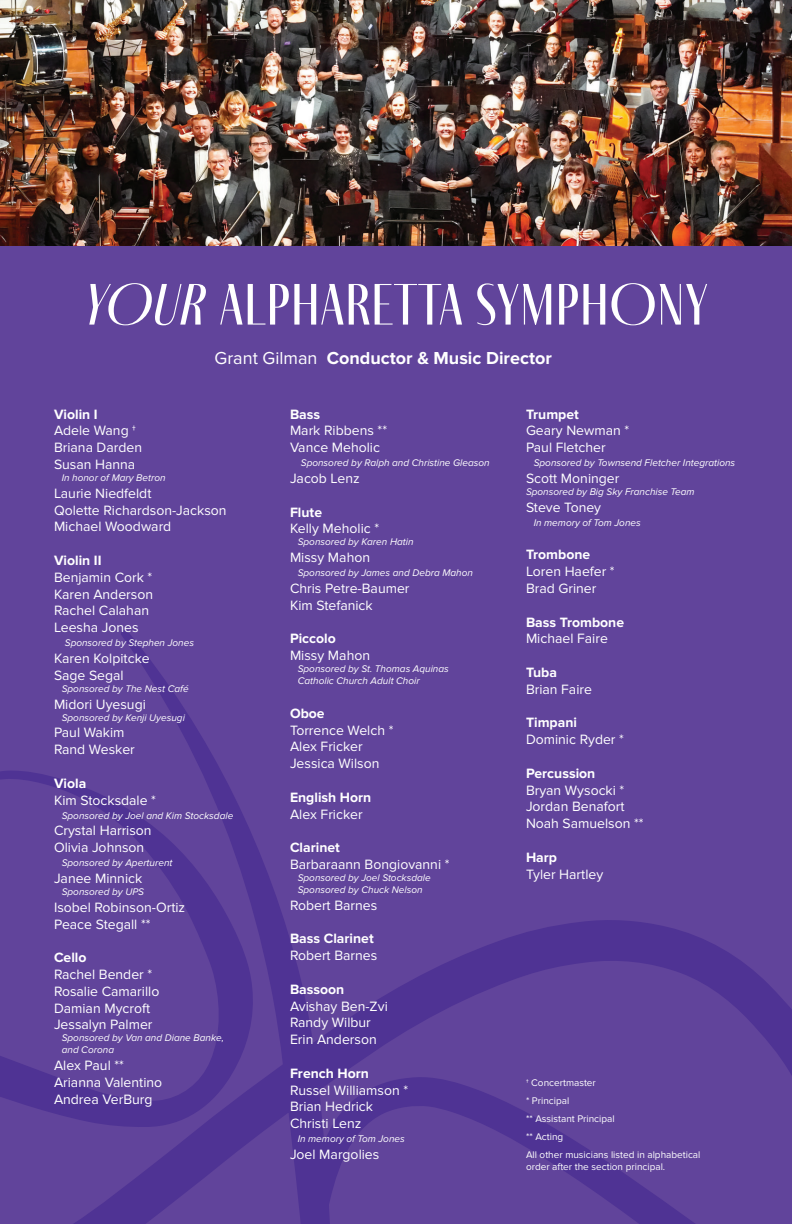
<style>
.page{position:relative;width:792px;height:1224px;background:#61449b}
.page>*{position:absolute;margin:0;border:0;box-sizing:border-box;transform-origin:0 0}
.t1{font:60px "Fino Sans";color:#fff}
.t2{font:700 18px "Proxima Nova";color:#fff}
.t3{font:14px/16.8px "Proxima Nova";color:#fff}
.t4{font:700 14px "Proxima Nova";color:#fff}
.t5{font:italic 10px/12px "Proxima Nova";color:#fff}
.t6{font:10px/18px "Proxima Nova";color:#fff}
.s1{font-style:italic}
.s2{font-weight:400}
</style>
<div class="page">
<svg style="left:0;top:630px;width:792px;height:594px"></svg>
<img style="left:0;top:0;width:792px;height:246px">
<p class="t1" style="left:84px;top:271px;width:626px"><span class="s1">YOUR</span> ALPHARETTA SYMPHONY</p>
<p class="t2" style="left:215px;top:348px;width:339px"><span class="s2">Grant Gilman</span> Conductor &amp; Music Director</p>
<p class="t4" style="left:54px;top:406px;width:45px">Violin I</p>
<p class="t3" style="left:54px;top:423px;width:84px">Adele Wang †</p>
<p class="t3" style="left:54px;top:439px;width:90px">Briana Darden<br>Susan Hanna</p>
<p class="t5" style="left:62px;top:472px;width:105px">In honor of Mary Betron</p>
<p class="t3" style="left:54px;top:485px;width:174px">Laurie Niedfeldt<br>Qolette Richardson-Jackson</p>
<p class="t3" style="left:54px;top:519px;width:119px">Michael Woodward</p>
<p class="t4" style="left:54px;top:552px;width:49px">Violin II</p>
<p class="t3" style="left:54px;top:569px;width:100px">Benjamin Cork *</p>
<p class="t3" style="left:54px;top:586px;width:101px">Karen Anderson</p>
<p class="t3" style="left:54px;top:603px;width:97px">Rachel Calahan</p>
<p class="t3" style="left:54px;top:619px;width:86px">Leesha Jones</p>
<p class="t5" style="left:65px;top:637px;width:131px">Sponsored by Stephen Jones</p>
<p class="t3" style="left:54px;top:650px;width:97px">Karen Kolpitcke</p>
<p class="t3" style="left:54px;top:667px;width:71px">Sage Segal</p>
<p class="t5" style="left:62px;top:683px;width:128px">Sponsored by The Nest Café</p>
<p class="t3" style="left:54px;top:696px;width:93px">Midori Uyesugi</p>
<p class="t5" style="left:62px;top:711px;width:125px">Sponsored by Kenji Uyesugi</p>
<p class="t3" style="left:54px;top:725px;width:72px">Paul Wakim</p>
<p class="t3" style="left:54px;top:741px;width:82px">Rand Wesker</p>
<p class="t4" style="left:54px;top:775px;width:34px">Viola</p>
<p class="t3" style="left:54px;top:792px;width:104px">Kim Stocksdale *</p>
<p class="t5" style="left:62px;top:809px;width:173px">Sponsored by Joel and Kim Stocksdale</p>
<p class="t3" style="left:54px;top:823px;width:99px">Crystal Harrison<br>Olivia Johnson</p>
<p class="t5" style="left:62px;top:857px;width:112px">Sponsored by Aperturent</p>
<p class="t3" style="left:54px;top:870px;width:90px">Janee Minnick</p>
<p class="t5" style="left:62px;top:886px;width:84px">Sponsored by UPS</p>
<p class="t3" style="left:54px;top:899px;width:133px">Isobel Robinson-Ortiz</p>
<p class="t3" style="left:54px;top:916px;width:98px">Peace Stegall **</p>
<p class="t4" style="left:54px;top:949px;width:34px">Cello</p>
<p class="t3" style="left:54px;top:966px;width:100px">Rachel Bender *</p>
<p class="t3" style="left:54px;top:983px;width:107px">Rosalie Camarillo</p>
<p class="t3" style="left:54px;top:1000px;width:100px">Damian Mycroft<br>Jessalyn Palmer</p>
<p class="t5" style="left:62px;top:1032px;width:164px">Sponsored by Van and Diane Banke, and Corona</p>
<p class="t3" style="left:54px;top:1057px;width:71px">Alex Paul **</p>
<p class="t3" style="left:54px;top:1074px;width:110px">Arianna Valentino<br>Andrea VerBurg</p>
<p class="t4" style="left:290px;top:406px;width:32px">Bass</p>
<p class="t3" style="left:290px;top:423px;width:99px">Mark Ribbens **</p>
<p class="t3" style="left:290px;top:439px;width:92px">Vance Meholic</p>
<p class="t5" style="left:301px;top:457px;width:190px">Sponsored by Ralph and Christine Gleason</p>
<p class="t3" style="left:290px;top:470px;width:71px">Jacob Lenz</p>
<p class="t4" style="left:290px;top:504px;width:34px">Flute</p>
<p class="t3" style="left:290px;top:521px;width:91px">Kelly Meholic *</p>
<p class="t5" style="left:298px;top:536px;width:117px">Sponsored by Karen Hatin</p>
<p class="t3" style="left:290px;top:549px;width:82px">Missy Mahon</p>
<p class="t5" style="left:298px;top:567px;width:177px">Sponsored by James and Debra Mahon</p>
<p class="t3" style="left:290px;top:580px;width:121px">Chris Petre-Baumer</p>
<p class="t3" style="left:290px;top:597px;width:84px">Kim Stefanick</p>
<p class="t4" style="left:290px;top:631px;width:47px">Piccolo</p>
<p class="t3" style="left:290px;top:647px;width:82px">Missy Mahon</p>
<p class="t5" style="left:298px;top:663px;width:153px">Sponsored by St. Thomas Aquinas<br>Catholic Church Adult Choir</p>
<p class="t4" style="left:290px;top:705px;width:36px">Oboe</p>
<p class="t3" style="left:290px;top:722px;width:105px">Torrence Welch *</p>
<p class="t3" style="left:290px;top:739px;width:74px">Alex Fricker</p>
<p class="t3" style="left:290px;top:755px;width:91px">Jessica Wilson</p>
<p class="t4" style="left:290px;top:789px;width:83px">English Horn</p>
<p class="t3" style="left:290px;top:806px;width:74px">Alex Fricker</p>
<p class="t4" style="left:290px;top:839px;width:51px">Clarinet</p>
<p class="t3" style="left:290px;top:856px;width:161px">Barbaraann Bongiovanni *</p>
<p class="t5" style="left:298px;top:872px;width:135px">Sponsored by Joel Stocksdale</p>
<p class="t5" style="left:298px;top:884px;width:126px">Sponsored by Chuck Nelson</p>
<p class="t3" style="left:290px;top:897px;width:89px">Robert Barnes</p>
<p class="t4" style="left:290px;top:931px;width:85px">Bass Clarinet</p>
<p class="t3" style="left:290px;top:947px;width:89px">Robert Barnes</p>
<p class="t4" style="left:290px;top:981px;width:56px">Bassoon</p>
<p class="t3" style="left:290px;top:998px;width:99px">Avishay Ben-Zvi</p>
<p class="t3" style="left:290px;top:1015px;width:82px">Randy Wilbur</p>
<p class="t3" style="left:290px;top:1031px;width:88px">Erin Anderson</p>
<p class="t4" style="left:290px;top:1065px;width:80px">French Horn</p>
<p class="t3" style="left:290px;top:1082px;width:120px">Russel Williamson *</p>
<p class="t3" style="left:290px;top:1099px;width:85px">Brian Hedrick</p>
<p class="t3" style="left:290px;top:1115px;width:73px">Christi Lenz</p>
<p class="t5" style="left:298px;top:1133px;width:109px">In memory of Tom Jones</p>
<p class="t3" style="left:290px;top:1146px;width:91px">Joel Margolies</p>
<p class="t4" style="left:526px;top:406px;width:54px">Trumpet</p>
<p class="t3" style="left:526px;top:423px;width:105px">Geary Newman *</p>
<p class="t3" style="left:526px;top:439px;width:81px">Paul Fletcher</p>
<p class="t5" style="left:534px;top:457px;width:203px">Sponsored by Townsend Fletcher Integrations</p>
<p class="t3" style="left:526px;top:470px;width:95px">Scott Moninger</p>
<p class="t5" style="left:526px;top:486px;width:170px">Sponsored by Big Sky Franchise Team</p>
<p class="t3" style="left:526px;top:499px;width:77px">Steve Toney</p>
<p class="t5" style="left:534px;top:517px;width:109px">In memory of Tom Jones</p>
<p class="t4" style="left:526px;top:547px;width:66px">Trombone</p>
<p class="t3" style="left:526px;top:563px;width:90px">Loren Haefer *</p>
<p class="t3" style="left:526px;top:580px;width:72px">Brad Griner</p>
<p class="t4" style="left:526px;top:614px;width:100px">Bass Trombone</p>
<p class="t3" style="left:526px;top:631px;width:83px">Michael Faire</p>
<p class="t4" style="left:526px;top:664px;width:33px">Tuba</p>
<p class="t3" style="left:526px;top:681px;width:68px">Brian Faire</p>
<p class="t4" style="left:526px;top:715px;width:53px">Timpani</p>
<p class="t3" style="left:526px;top:731px;width:99px">Dominic Ryder *</p>
<p class="t4" style="left:526px;top:765px;width:71px">Percussion</p>
<p class="t3" style="left:526px;top:782px;width:100px">Bryan Wysocki *</p>
<p class="t3" style="left:526px;top:799px;width:100px">Jordan Benafort</p>
<p class="t3" style="left:526px;top:815px;width:119px">Noah Samuelson **</p>
<p class="t4" style="left:526px;top:849px;width:33px">Harp</p>
<p class="t3" style="left:526px;top:866px;width:79px">Tyler Hartley</p>
<p class="t6" style="left:526px;top:1074px;width:71px">† Concertmaster * Principal</p>
<p class="t6" style="left:526px;top:1110px;width:90px">** Assistant Principal</p>
<p class="t6" style="left:526px;top:1128px;width:39px">** Acting</p>
<p class="t6" style="left:526px;top:1149px;width:176px;line-height:12px">All other musicians listed in alphabetical order after the section principal.</p>
</div>
